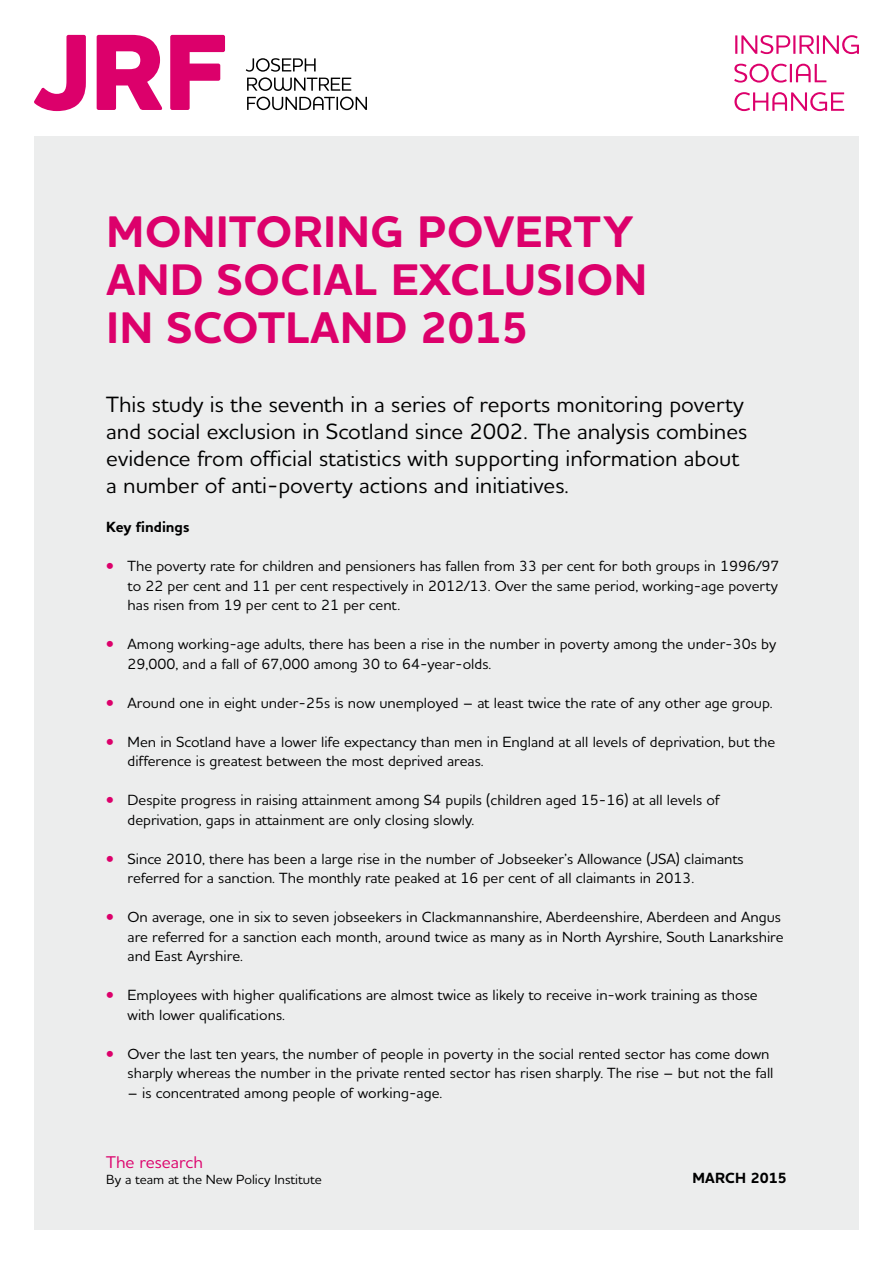
<style>
.page{position:relative;width:893px;height:1263px;background:#fff}
.page>*{position:absolute;margin:0;border:0;box-sizing:border-box;transform-origin:0 0}
.t1{font:700 45px/48px "Houschka Alt Pro";letter-spacing:.015em;color:#dc006b}
.t2{font:500 22.5px/27px "Houschka Alt Pro";color:#000}
.t3{font:500 17.25px "Houschka Alt Pro";color:#dc006b}
.t4{font:500 15px/19.5px "Houschka Alt Pro";color:#000}
.t5{font:700 15px "Houschka Alt Pro";color:#000}
.t6{font:500 13.5px "Houschka Alt Pro";color:#000}
.s1{font-weight:700;color:#dc006b}
</style>
<div class="page">
<div style="left:34px;top:137px;width:825px;height:1093px;background:#eceded"></div>
<svg style="left:34px;top:35px;width:52px;height:76px"></svg>
<svg style="left:97px;top:35px;width:66px;height:75px"></svg>
<svg style="left:170px;top:35px;width:55px;height:75px"></svg>
<svg style="left:246px;top:58px;width:105px;height:33px"></svg>
<svg style="left:247px;top:97px;width:120px;height:13px"></svg>
<svg style="left:735px;top:35px;width:124px;height:19px"></svg>
<svg style="left:734px;top:64px;width:92px;height:19px"></svg>
<svg style="left:734px;top:92px;width:110px;height:19px"></svg>
<h1 class="t1" style="left:107px;top:208px;width:542px">MONITORING POVERTY<br>AND SOCIAL EXCLUSION<br>IN SCOTLAND 2015</h1>
<p class="t2" style="left:106px;top:391px;width:643px">This study is the seventh in a series of reports monitoring poverty and social exclusion in Scotland since 2002. The analysis combines evidence from official statistics with supporting information about a number of anti-poverty actions and initiatives.</p>
<p class="t5" style="left:106px;top:517px;width:85px">Key findings</p>
<p class="t4" style="left:128px;top:556px;width:654px;text-align:justify;text-indent:-21px"><span class="s1">•</span> The poverty rate for children and pensioners has fallen from 33 per cent for both groups in 1996/97 to 22 per cent and 11 per cent respectively in 2012/13. Over the same period, working-age poverty has risen from 19 per cent to 21 per cent.</p>
<p class="t4" style="left:128px;top:634px;width:650px;text-indent:-21px"><span class="s1">•</span> Among working-age adults, there has been a rise in the number in poverty among the under-30s by<br>29,000, and a fall of 67,000 among 30 to 64-year-olds.</p>
<p class="t4" style="left:106px;top:693px;width:668px"><span class="s1">•</span> Around one in eight under-25s is now unemployed – at least twice the rate of any other age group.</p>
<p class="t4" style="left:128px;top:732px;width:649px;text-indent:-21px"><span class="s1">•</span> Men in Scotland have a lower life expectancy than men in England at all levels of deprivation, but the difference is greatest between the most deprived areas.</p>
<p class="t4" style="left:128px;top:790px;width:594px;text-indent:-21px"><span class="s1">•</span> Despite progress in raising attainment among S4 pupils (children aged 15-16) at all levels of deprivation, gaps in attainment are only closing slowly.</p>
<p class="t4" style="left:128px;top:849px;width:618px;text-indent:-21px"><span class="s1">•</span> Since 2010, there has been a large rise in the number of Jobseeker’s Allowance (JSA) claimants referred for a sanction. The monthly rate peaked at 16 per cent of all claimants in 2013.</p>
<p class="t4" style="left:128px;top:907px;width:658px;text-indent:-21px"><span class="s1">•</span> On average, one in six to seven jobseekers in Clackmannanshire, Aberdeenshire, Aberdeen and Angus are referred for a sanction each month, around twice as many as in North Ayrshire, South Lanarkshire and East Ayrshire.</p>
<p class="t4" style="left:128px;top:985px;width:632px;text-indent:-21px"><span class="s1">•</span> Employees with higher qualifications are almost twice as likely to receive in-work training as those with lower qualifications.</p>
<p class="t4" style="left:106px;top:1044px;width:669px;text-align:right"><span class="s1">•</span> Over the last ten years, the number of people in poverty in the social rented sector has come down sharply whereas the number in the private rented sector has risen sharply. The rise – but not the fall</p>
<p class="t4" style="left:128px;top:1083px;width:316px">– is concentrated among people of working-age.</p>
<p class="t3" style="left:106px;top:1151px;width:98px">The research</p>
<p class="t6" style="left:106px;top:1171px;width:217px">By a team at the New Policy Institute</p>
<p class="t5" style="left:692px;top:1168px;width:96px">MARCH 2015</p>
</div>
